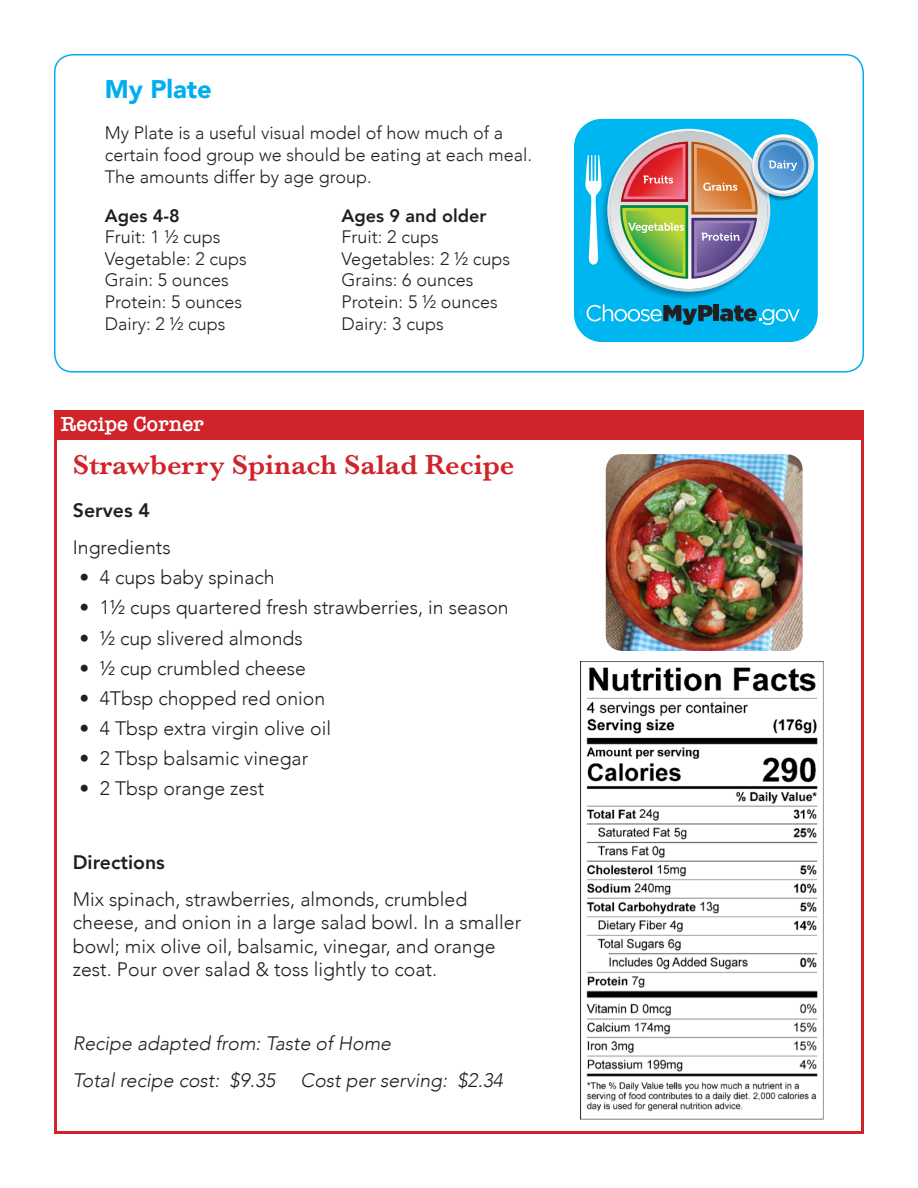
<style>
.page{position:relative;width:918px;height:1188px;background:#fff}
.page>*{position:absolute;margin:0;border:0;box-sizing:border-box;transform-origin:0 0}
.recipe_heading{font:600 28.5px "Baskerville";color:#d1232a}
.heading{font:900 25.5px "Avenir";color:#00aeef}
.masthead{font:600 21px "American Typewriter";color:#fff}
.t1{font:300 19.5px/23.4px "Avenir";color:#231f20}
.t2{font:italic 300 19.5px "Avenir";color:#231f20}
.subhead{font:800 19.5px "Avenir";color:#231f20}
.t3{font:300 18px/21.6px "Avenir";color:#231f20}
.subhead-2{font:800 18px "Avenir";color:#231f20}
</style>
<div class="page">
<div style="left:54px;top:410px;width:810px;height:29px;background:#d1232a"></div>
<img style="left:606px;top:454px;width:197px;height:197px">
<hr style="left:54px;top:439px;width:3px;height:695px;background:#d1232a">
<hr style="left:54px;top:1131px;width:810px;height:3px;background:#d1232a">
<svg style="left:574px;top:118px;width:244px;height:225px;background:#1dbef1"></svg>
<svg style="left:585px;top:129px;width:227px;height:196px;background:#68a8b7"></svg>
<div style="left:54px;top:54px;width:810px;height:319px;border:2px solid #00aeef;border-radius:18px"></div>
<img style="left:580px;top:661px;width:244px;height:459px">
<hr style="left:861px;top:438px;width:3px;height:694px;background:#d1232a">
<p class="heading" style="left:105px;top:67px;width:109px">My Plate</p>
<p class="t3" style="left:105px;top:122px;width:429px">My Plate is a useful visual model of how much of a certain food group we should be eating at each meal.<br>The amounts differ by age group.</p>
<p class="subhead-2" style="left:105px;top:201px;width:76px">Ages 4-8</p>
<p class="t3" style="left:105px;top:226px;width:117px">Fruit: 1 ½ cups</p>
<p class="t3" style="left:105px;top:248px;width:144px">Vegetable: 2 cups</p>
<p class="t3" style="left:105px;top:269px;width:126px">Grain: 5 ounces</p>
<p class="t3" style="left:105px;top:291px;width:139px">Protein: 5 ounces</p>
<p class="t3" style="left:105px;top:313px;width:122px">Dairy: 2 ½ cups</p>
<p class="subhead-2" style="left:342px;top:201px;width:146px">Ages 9 and older</p>
<p class="t3" style="left:342px;top:226px;width:99px">Fruit: 2 cups</p>
<p class="t3" style="left:342px;top:248px;width:170px">Vegetables: 2 ½ cups</p>
<p class="t3" style="left:342px;top:269px;width:133px">Grains: 6 ounces</p>
<p class="t3" style="left:342px;top:291px;width:158px">Protein: 5 ½ ounces</p>
<p class="t3" style="left:342px;top:313px;width:104px">Dairy: 3 cups</p>
<p class="masthead" style="left:61px;top:408px;width:145px">Recipe Corner</p>
<p class="recipe_heading" style="left:73px;top:444px;width:443px">Strawberry Spinach Salad Recipe</p>
<p class="subhead" style="left:73px;top:495px;width:79px">Serves 4</p>
<p class="t1" style="left:73px;top:536px;width:99px">Ingredients</p>
<p class="t1" style="left:80px;top:566px;width:197px">• 4 cups baby spinach</p>
<p class="t1" style="left:80px;top:596px;width:431px">• 1½ cups quartered fresh strawberries, in season</p>
<p class="t1" style="left:80px;top:626px;width:225px">• ½ cup slivered almonds</p>
<p class="t1" style="left:80px;top:656px;width:228px">• ½ cup crumbled cheese</p>
<p class="t1" style="left:80px;top:687px;width:247px">• 4Tbsp chopped red onion</p>
<p class="t1" style="left:80px;top:717px;width:253px">• 4 Tbsp extra virgin olive oil</p>
<p class="t1" style="left:80px;top:747px;width:230px">• 2 Tbsp balsamic vinegar</p>
<p class="t1" style="left:80px;top:777px;width:186px">• 2 Tbsp orange zest</p>
<p class="subhead" style="left:73px;top:847px;width:94px">Directions</p>
<p class="t1" style="left:73px;top:888px;width:450px">Mix spinach, strawberries, almonds, crumbled cheese, and onion in a large salad bowl. In a smaller bowl; mix olive oil, balsamic, vinegar, and orange zest. Pour over salad &amp; toss lightly to coat.</p>
<p class="t2" style="left:73px;top:1032px;width:320px">Recipe adapted from: Taste of Home</p>
<p class="t2" style="left:73px;top:1069px;width:204px">Total recipe cost: $9.35</p>
<p class="t2" style="left:301px;top:1069px;width:204px">Cost per serving: $2.34</p>
</div>
